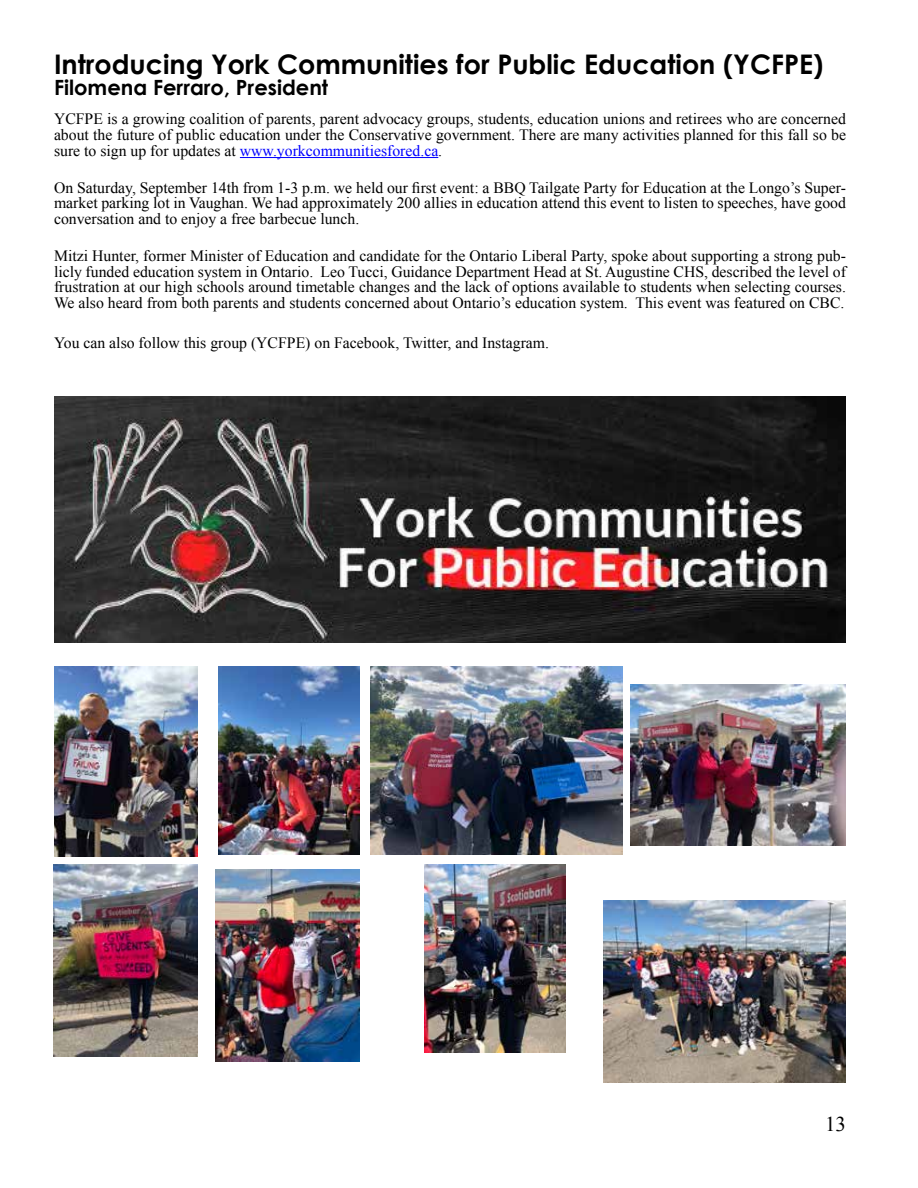
<style>
.page{position:relative;width:918px;height:1188px;background:#fff}
.page>*{position:absolute;margin:0;border:0;box-sizing:border-box;transform-origin:0 0}
.t1{font:700 27px "Century Gothic";color:#000}
.t2{font:700 21px "Century Gothic";color:#000}
.t3{font:21px "Times New Roman";color:#000}
.t4{font:15.75px/15.8px "Times New Roman";color:#000;text-align:justify}
.s1{color:#00f}
</style>
<div class="page">
<hr style="left:240px;top:157px;width:198px;height:1px;background:#00f">
<img style="left:54px;top:396px;width:792px;height:247px">
<img style="left:54px;top:666px;width:143px;height:191px">
<img style="left:54px;top:864px;width:144px;height:193px">
<img style="left:218px;top:666px;width:142px;height:189px">
<img style="left:216px;top:869px;width:144px;height:193px">
<img style="left:371px;top:666px;width:252px;height:189px">
<img style="left:424px;top:864px;width:142px;height:189px">
<img style="left:603px;top:900px;width:243px;height:182px">
<img style="left:630px;top:684px;width:216px;height:162px">
<h1 class="t1" style="left:54px;top:44px;width:771px">Introducing York Communities for Public Education (YCFPE)</h1>
<h2 class="t2" style="left:54px;top:72px;width:276px">Filomena Ferraro, President</h2>
<p class="t4" style="left:54px;top:111px;width:794px">YCFPE is a growing coalition of parents, parent advocacy groups, students, education unions and retirees who are concerned about the future of public education under the Conservative government. There are many activities planned for this fall so be sure to sign up for updates at <span class="s1">www.yorkcommunitiesfored.ca</span>.</p>
<p class="t4" style="left:54px;top:179px;width:794px">On Saturday, September 14th from 1-3 p.m. we held our first event: a BBQ Tailgate Party for Education at the Longo’s Super&shy;market parking lot in Vaughan. We had approximately 200 allies in education attend this event to listen to speeches, have good conversation and to enjoy a free barbecue lunch.</p>
<p class="t4" style="left:54px;top:247px;width:794px">Mitzi Hunter, former Minister of Education and candidate for the Ontario Liberal Party, spoke about supporting a strong pub&shy;licly funded education system in Ontario. Leo Tucci, Guidance Department Head at St. Augustine CHS, described the level of frustration at our high schools around timetable changes and the lack of options available to students when selecting courses.<br>We also heard from both parents and students concerned about Ontario’s education system. This event was featured on CBC.</p>
<p class="t4" style="left:54px;top:335px;width:497px">You can also follow this group (YCFPE) on Facebook, Twitter, and Instagram.</p>
<h2 class="t3" style="left:825px;top:1109px;width:22px">13</h2>
</div>
